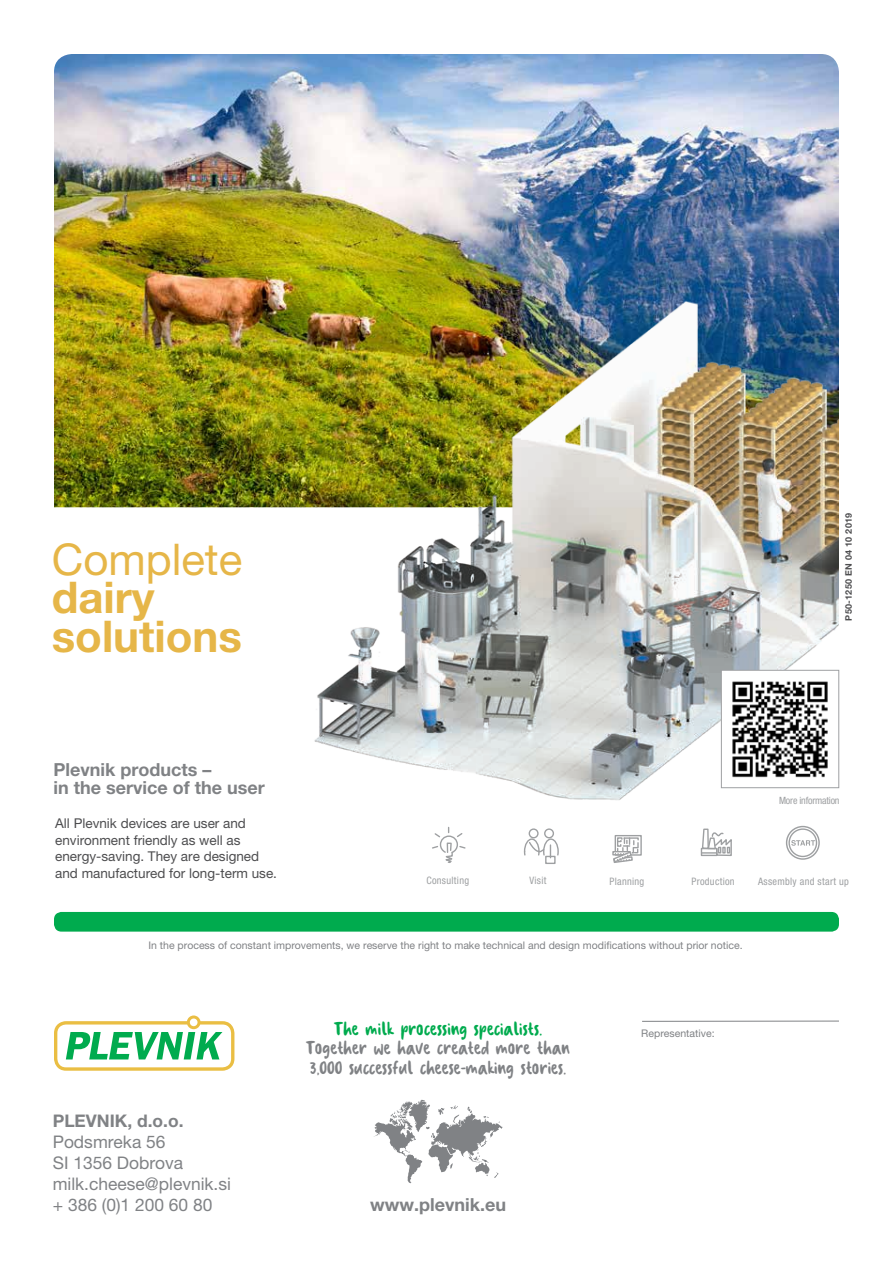
<style>
.page{position:relative;width:893px;height:1263px;background:#fff}
.page>*{position:absolute;margin:0;border:0;box-sizing:border-box;transform-origin:0 0}
.t1{font:700 43.8px/38.7px "Helvetica Neue LT Pro";color:#e6b648}
.t2{font:43.8px "Helvetica Neue LT Pro";color:#e6b648}
.t3{font:19.5px/19.5px "Sookie";color:#808285}
.t4{font:19.5px "Sookie";color:#00ab4e}
.t5{font:700 18px/18px "Helvetica Neue LT Pro";color:#808285}
.t6{font:17.4px/20.9px "Helvetica Neue LT Pro";color:#808285}
.t7{font:700 17.4px "Helvetica Neue LT Pro";color:#808285}
.t8{font:13.5px/16.5px "Helvetica Neue LT Pro";color:#4d4d4f}
.t9{font:10.5px "Helvetica Neue LT Pro";color:#808285}
.t10{font:condensed 10.35px "Helvetica Neue LT Pro";letter-spacing:.03em;color:#9ea0a2}
.t11{font:condensed 10.05px "Helvetica Neue LT Pro";letter-spacing:-.02em;color:#9ea0a2}
.t12{font:700 9px "Helvetica Neue LT Pro";letter-spacing:.03em;color:#4d4d4f}
</style>
<div class="page">
<img style="left:54px;top:54px;width:785px;height:453px">
<img style="left:312px;top:284px;width:527px;height:516px">
<div style="left:788px;top:828px;width:29px;height:29px;border:1px solid #9ea0a2;border-radius:50%"></div>
<div style="left:786px;top:826px;width:34px;height:34px;border:1px solid #9ea0a2;border-radius:50%"></div>
<svg style="left:791px;top:840px;width:24px;height:6px"></svg>
<svg style="left:701px;top:828px;width:31px;height:29px"></svg>
<svg style="left:432px;top:827px;width:34px;height:36px"></svg>
<div style="left:615px;top:835px;width:27px;height:21px;border:1px solid #9ea0a2"></div>
<svg style="left:612px;top:836px;width:27px;height:27px"></svg>
<div style="left:544px;top:828px;width:10px;height:10px;border:1px solid #9ea0a2;border-radius:50%"></div>
<div style="left:529px;top:828px;width:10px;height:10px;border:1px solid #9ea0a2;border-radius:50%"></div>
<div style="left:545px;top:856px;width:11px;height:8px;border:1px solid #9ea0a2"></div>
<svg style="left:523px;top:838px;width:36px;height:20px"></svg>
<div style="left:54px;top:912px;width:785px;height:20px;background:#00ab4e;border-radius:8px"></div>
<svg style="left:54px;top:1015px;width:180px;height:56px"></svg>
<hr style="left:642px;top:1021px;width:197px;height:1px;background:#808285">
<svg style="left:374px;top:1100px;width:129px;height:83px"></svg>
<img style="left:723px;top:672px;width:114px;height:114px">
<div style="left:721px;top:670px;width:118px;height:118px;border:1px solid #9ea0a2"></div>
<h1 class="t2" style="left:52px;top:533px;width:192px">Complete</h1>
<h1 class="t1" style="left:52px;top:577px;width:192px">dairy solutions</h1>
<h3 class="t5" style="left:53px;top:760px;width:213px">Plevnik products –<br>in the service of the user</h3>
<p class="t8" style="left:55px;top:815px;width:223px">All Plevnik devices are user and environment friendly as well as energy-saving. They are designed and manufactured for long-term use.</p>
<p class="t12" style="left:843px;top:621px;width:109px;rotate:-90deg">P50-1250 EN 04 10 2019</p>
<p class="t11" style="left:779px;top:794px;width:62px">More information</p>
<p class="t10" style="left:426px;top:875px;width:44px">Consulting</p>
<p class="t10" style="left:529px;top:875px;width:19px">Visit</p>
<p class="t10" style="left:609px;top:875px;width:36px">Planning</p>
<p class="t10" style="left:691px;top:875px;width:45px">Production</p>
<p class="t10" style="left:758px;top:875px;width:92px">Assembly and start up</p>
<p class="t9" style="left:148px;top:939px;width:596px">In the process of constant improvements, we reserve the right to make technical and design modifications without prior notice.</p>
<h3 class="t7" style="left:53px;top:1110px;width:132px">PLEVNIK, d.o.o.</h3>
<h3 class="t6" style="left:53px;top:1131px;width:180px">Podsmreka 56<br>SI 1356 Dobrova milk.cheese@plevnik.si + 386 (0)1 200 60 80</h3>
<h2 class="t4" style="left:334px;top:1017px;width:209px">The milk processing specialists.</h2>
<h2 class="t3" style="left:306px;top:1038px;width:266px">Together we have created more than<br>3,000 successful cheese-making stories.</h2>
<h3 class="t5" style="left:370px;top:1195px;width:137px">www.plevnik.eu</h3>
<p class="t9" style="left:641px;top:1027px;width:75px">Representative:</p>
</div>
